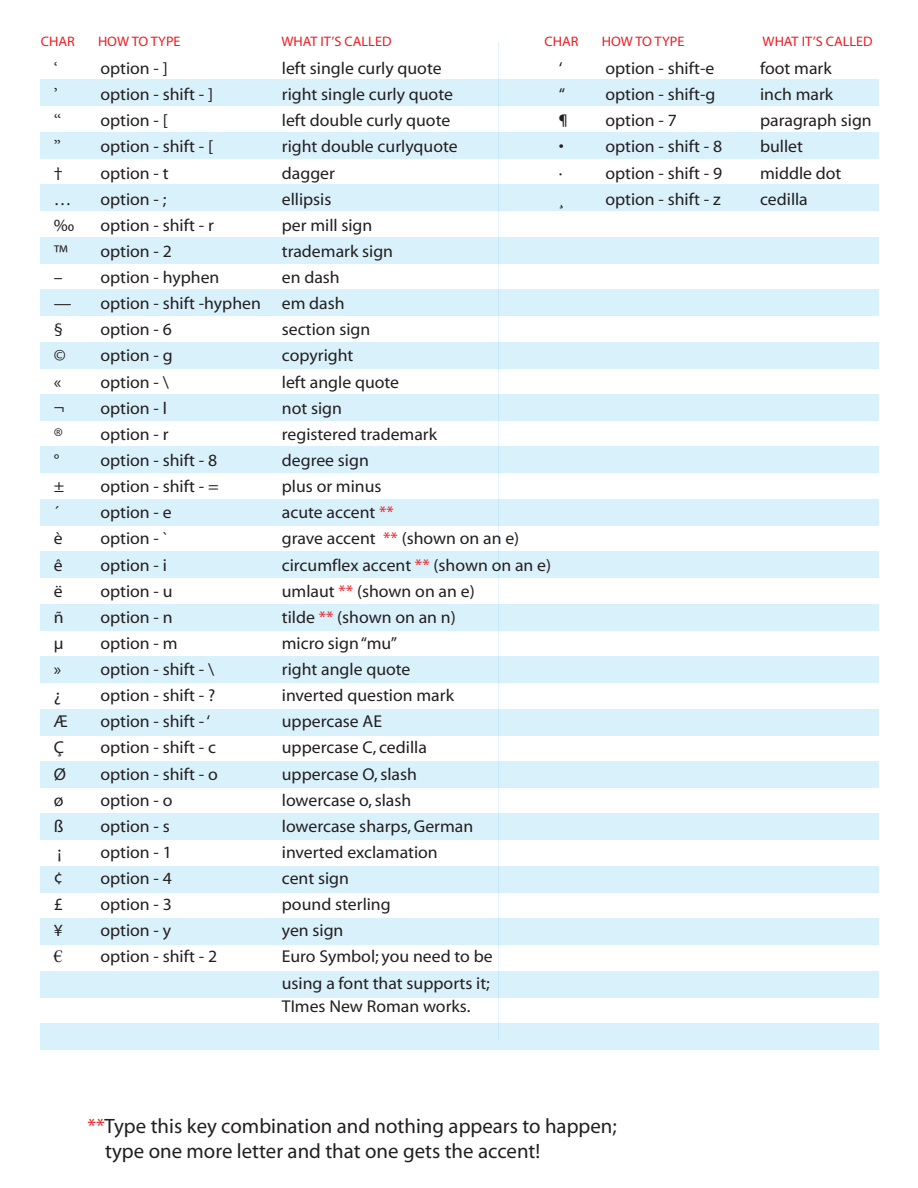
<style>
.page{position:relative;width:918px;height:1188px;background:#fff}
.page>*{position:absolute;margin:0;border:0;box-sizing:border-box;transform-origin:0 0}
.t1{font:20.85px/25px "Myriad";color:#231f20}
.t2{font:17.25px/26.1px "Myriad";color:#231f20}
.t3{font:17.25px "Minion Pro";color:#231f20}
.t4{font:17.25px "Minion";color:#231f20}
.t5{font:17.25px "Times New Roman";color:#231f20}
.t6{font:13.8px "Myriad";color:#ee1d23}
.s1{color:#ee1d23}
</style>
<div class="page">
<div style="left:40px;top:79px;width:839px;height:27px;background:#d9f1fb"></div>
<div style="left:40px;top:132px;width:839px;height:27px;background:#d9f1fb"></div>
<div style="left:40px;top:184px;width:839px;height:27px;background:#d9f1fb"></div>
<div style="left:40px;top:237px;width:839px;height:27px;background:#d9f1fb"></div>
<div style="left:40px;top:289px;width:839px;height:27px;background:#d9f1fb"></div>
<div style="left:40px;top:342px;width:839px;height:27px;background:#d9f1fb"></div>
<div style="left:40px;top:394px;width:839px;height:27px;background:#d9f1fb"></div>
<div style="left:40px;top:446px;width:839px;height:27px;background:#d9f1fb"></div>
<div style="left:40px;top:499px;width:839px;height:27px;background:#d9f1fb"></div>
<div style="left:40px;top:551px;width:839px;height:27px;background:#d9f1fb"></div>
<div style="left:40px;top:604px;width:839px;height:27px;background:#d9f1fb"></div>
<div style="left:40px;top:656px;width:839px;height:27px;background:#d9f1fb"></div>
<div style="left:40px;top:709px;width:839px;height:27px;background:#d9f1fb"></div>
<div style="left:40px;top:761px;width:839px;height:27px;background:#d9f1fb"></div>
<div style="left:40px;top:813px;width:839px;height:27px;background:#d9f1fb"></div>
<div style="left:40px;top:866px;width:839px;height:27px;background:#d9f1fb"></div>
<div style="left:40px;top:918px;width:839px;height:27px;background:#d9f1fb"></div>
<div style="left:40px;top:971px;width:839px;height:27px;background:#d9f1fb"></div>
<div style="left:40px;top:1023px;width:839px;height:27px;background:#d9f1fb"></div>
<p class="t6" style="left:41px;top:35px;width:35px">CHAR</p>
<p class="t6" style="left:98px;top:35px;width:84px">HOW TO TYPE</p>
<p class="t6" style="left:281px;top:35px;width:112px">WHAT IT’S CALLED</p>
<p class="t6" style="left:545px;top:35px;width:35px">CHAR</p>
<p class="t6" style="left:602px;top:35px;width:84px">HOW TO TYPE</p>
<p class="t6" style="left:763px;top:35px;width:112px">WHAT IT’S CALLED</p>
<p class="t3" style="left:54px;top:58px;width:5px">‘</p>
<p class="t2" style="left:100px;top:56px;width:69px">option - ]</p>
<p class="t2" style="left:282px;top:56px;width:161px">left single curly quote</p>
<p class="t3" style="left:54px;top:84px;width:5px">’</p>
<p class="t2" style="left:100px;top:82px;width:114px">option - shift - ]</p>
<p class="t2" style="left:282px;top:82px;width:173px">right single curly quote</p>
<p class="t4" style="left:54px;top:112px;width:9px">“</p>
<p class="t2" style="left:100px;top:108px;width:69px">option - [</p>
<p class="t2" style="left:282px;top:108px;width:170px">left double curly quote</p>
<p class="t3" style="left:54px;top:137px;width:9px">”</p>
<p class="t2" style="left:100px;top:134px;width:114px">option - shift - [</p>
<p class="t2" style="left:282px;top:134px;width:177px">right double curlyquote</p>
<p class="t2" style="left:54px;top:161px;width:10px">†</p>
<p class="t2" style="left:100px;top:161px;width:70px">option - t</p>
<p class="t2" style="left:282px;top:161px;width:55px">dagger</p>
<p class="t2" style="left:54px;top:187px;width:19px">…</p>
<p class="t2" style="left:100px;top:187px;width:68px">option - ;</p>
<p class="t2" style="left:282px;top:187px;width:51px">ellipsis</p>
<p class="t2" style="left:54px;top:213px;width:22px">‰</p>
<p class="t2" style="left:100px;top:213px;width:115px">option - shift - r</p>
<p class="t2" style="left:282px;top:213px;width:92px">per mill sign</p>
<p class="t2" style="left:54px;top:239px;width:16px">™</p>
<p class="t2" style="left:100px;top:239px;width:73px">option - 2</p>
<p class="t2" style="left:282px;top:239px;width:113px">trademark sign</p>
<p class="t2" style="left:54px;top:265px;width:167px">– option - hyphen</p>
<p class="t2" style="left:282px;top:265px;width:59px">en dash</p>
<p class="t2" style="left:54px;top:291px;width:292px">— option - shift -hyphen em dash §</p>
<p class="t2" style="left:100px;top:317px;width:73px">option - 6</p>
<p class="t2" style="left:282px;top:317px;width:90px">section sign</p>
<p class="t2" style="left:54px;top:343px;width:14px">©</p>
<p class="t2" style="left:100px;top:343px;width:74px">option - g</p>
<p class="t2" style="left:282px;top:343px;width:73px">copyright</p>
<p class="t2" style="left:54px;top:370px;width:9px">«</p>
<p class="t2" style="left:100px;top:370px;width:70px">option - \</p>
<p class="t2" style="left:282px;top:370px;width:119px">left angle quote</p>
<p class="t2" style="left:54px;top:396px;width:12px">¬</p>
<p class="t2" style="left:100px;top:396px;width:68px">option - l</p>
<p class="t2" style="left:282px;top:396px;width:62px">not sign</p>
<p class="t2" style="left:54px;top:422px;width:11px">®</p>
<p class="t2" style="left:100px;top:422px;width:70px">option - r</p>
<p class="t2" style="left:282px;top:422px;width:157px">registered trademark</p>
<p class="t2" style="left:54px;top:448px;width:7px">°</p>
<p class="t2" style="left:100px;top:448px;width:118px">option - shift - 8</p>
<p class="t2" style="left:282px;top:448px;width:89px">degree sign</p>
<p class="t2" style="left:54px;top:474px;width:12px">±</p>
<p class="t2" style="left:100px;top:474px;width:120px">option - shift - =</p>
<p class="t2" style="left:282px;top:474px;width:101px">plus or minus</p>
<p class="t2" style="left:54px;top:500px;width:7px">´</p>
<p class="t2" style="left:100px;top:500px;width:73px">option - e</p>
<p class="t2" style="left:282px;top:500px;width:114px">acute accent <span class="s1">**</span></p>
<p class="t2" style="left:54px;top:526px;width:10px">è</p>
<p class="t2" style="left:100px;top:526px;width:69px">option - `</p>
<p class="t2" style="left:282px;top:526px;width:239px">grave accent <span class="s1">**</span> (shown on an e)</p>
<p class="t2" style="left:54px;top:552px;width:10px">ê</p>
<p class="t2" style="left:100px;top:552px;width:68px">option - i</p>
<p class="t2" style="left:282px;top:552px;width:271px">circumflex accent <span class="s1">**</span> (shown on an e)</p>
<p class="t2" style="left:54px;top:579px;width:10px">ë</p>
<p class="t2" style="left:100px;top:579px;width:74px">option - u</p>
<p class="t2" style="left:282px;top:579px;width:194px">umlaut <span class="s1">**</span> (shown on an e)</p>
<p class="t2" style="left:54px;top:605px;width:11px">ñ</p>
<p class="t2" style="left:100px;top:605px;width:74px">option - n</p>
<p class="t2" style="left:282px;top:605px;width:175px">tilde <span class="s1">**</span> (shown on an n)</p>
<p class="t2" style="left:54px;top:631px;width:11px">µ</p>
<p class="t2" style="left:100px;top:631px;width:79px">option - m</p>
<p class="t2" style="left:282px;top:631px;width:117px">micro sign “mu”</p>
<p class="t2" style="left:54px;top:657px;width:162px">» option - shift - \</p>
<p class="t2" style="left:282px;top:657px;width:130px">right angle quote</p>
<p class="t2" style="left:54px;top:683px;width:9px">¿</p>
<p class="t2" style="left:100px;top:683px;width:116px">option - shift - ?</p>
<p class="t2" style="left:282px;top:683px;width:174px">inverted question mark</p>
<p class="t2" style="left:54px;top:709px;width:15px">Æ</p>
<p class="t2" style="left:100px;top:709px;width:111px">option - shift - ‘</p>
<p class="t2" style="left:282px;top:709px;width:102px">uppercase AE</p>
<p class="t2" style="left:54px;top:735px;width:12px">Ç</p>
<p class="t2" style="left:100px;top:735px;width:117px">option - shift - c</p>
<p class="t2" style="left:282px;top:735px;width:147px">uppercase C, cedilla</p>
<p class="t2" style="left:54px;top:761px;width:14px">Ø</p>
<p class="t2" style="left:100px;top:761px;width:119px">option - shift - o</p>
<p class="t2" style="left:282px;top:761px;width:137px">uppercase O, slash</p>
<p class="t2" style="left:54px;top:788px;width:11px">ø</p>
<p class="t2" style="left:100px;top:788px;width:74px">option - o</p>
<p class="t2" style="left:282px;top:788px;width:131px">lowercase o, slash</p>
<p class="t2" style="left:54px;top:814px;width:11px">ß</p>
<p class="t2" style="left:100px;top:814px;width:71px">option - s</p>
<p class="t2" style="left:282px;top:814px;width:193px">lowercase sharps, German</p>
<p class="t2" style="left:58px;top:840px;width:6px">¡</p>
<p class="t2" style="left:100px;top:840px;width:73px">option - 1</p>
<p class="t2" style="left:282px;top:840px;width:157px">inverted exclamation</p>
<p class="t2" style="left:54px;top:866px;width:11px">¢</p>
<p class="t2" style="left:100px;top:866px;width:73px">option - 4</p>
<p class="t2" style="left:282px;top:866px;width:69px">cent sign</p>
<p class="t2" style="left:54px;top:892px;width:11px">£</p>
<p class="t2" style="left:100px;top:892px;width:73px">option - 3</p>
<p class="t2" style="left:282px;top:892px;width:110px">pound sterling</p>
<p class="t2" style="left:54px;top:918px;width:11px">¥</p>
<p class="t2" style="left:100px;top:918px;width:72px">option - y</p>
<p class="t2" style="left:282px;top:918px;width:63px">yen sign</p>
<p class="t5" style="left:54px;top:945px;width:10px">€</p>
<p class="t2" style="left:100px;top:944px;width:118px">option - shift - 2</p>
<p class="t2" style="left:282px;top:944px;width:212px">Euro Symbol; you need to be using a font that supports it;</p>
<p class="t2" style="left:282px;top:994px;width:190px">TImes New Roman works.</p>
<p class="t2" style="left:559px;top:56px;width:5px">‘</p>
<p class="t2" style="left:605px;top:56px;width:111px">option - shift-e</p>
<p class="t2" style="left:760px;top:56px;width:73px">foot mark</p>
<p class="t2" style="left:559px;top:82px;width:8px">“</p>
<p class="t2" style="left:605px;top:82px;width:112px">option - shift-g</p>
<p class="t2" style="left:760px;top:82px;width:75px">inch mark</p>
<p class="t2" style="left:559px;top:108px;width:11px">¶</p>
<p class="t2" style="left:605px;top:108px;width:73px">option - 7</p>
<p class="t2" style="left:760px;top:108px;width:113px">paragraph sign</p>
<p class="t2" style="left:559px;top:134px;width:7px">•</p>
<p class="t2" style="left:605px;top:134px;width:118px">option - shift - 8</p>
<p class="t2" style="left:760px;top:134px;width:44px">bullet</p>
<p class="t2" style="left:559px;top:161px;width:5px">·</p>
<p class="t2" style="left:605px;top:161px;width:118px">option - shift - 9</p>
<p class="t2" style="left:760px;top:161px;width:83px">middle dot</p>
<p class="t2" style="left:559px;top:187px;width:7px">¸</p>
<p class="t2" style="left:605px;top:187px;width:117px">option - shift - z</p>
<p class="t2" style="left:760px;top:187px;width:49px">cedilla</p>
<p class="t1" style="left:105px;top:1114px;width:513px;text-indent:-18px"><span class="s1">**</span>Type this key combination and nothing appears to happen; type one more letter and that one gets the accent!</p>
</div>
